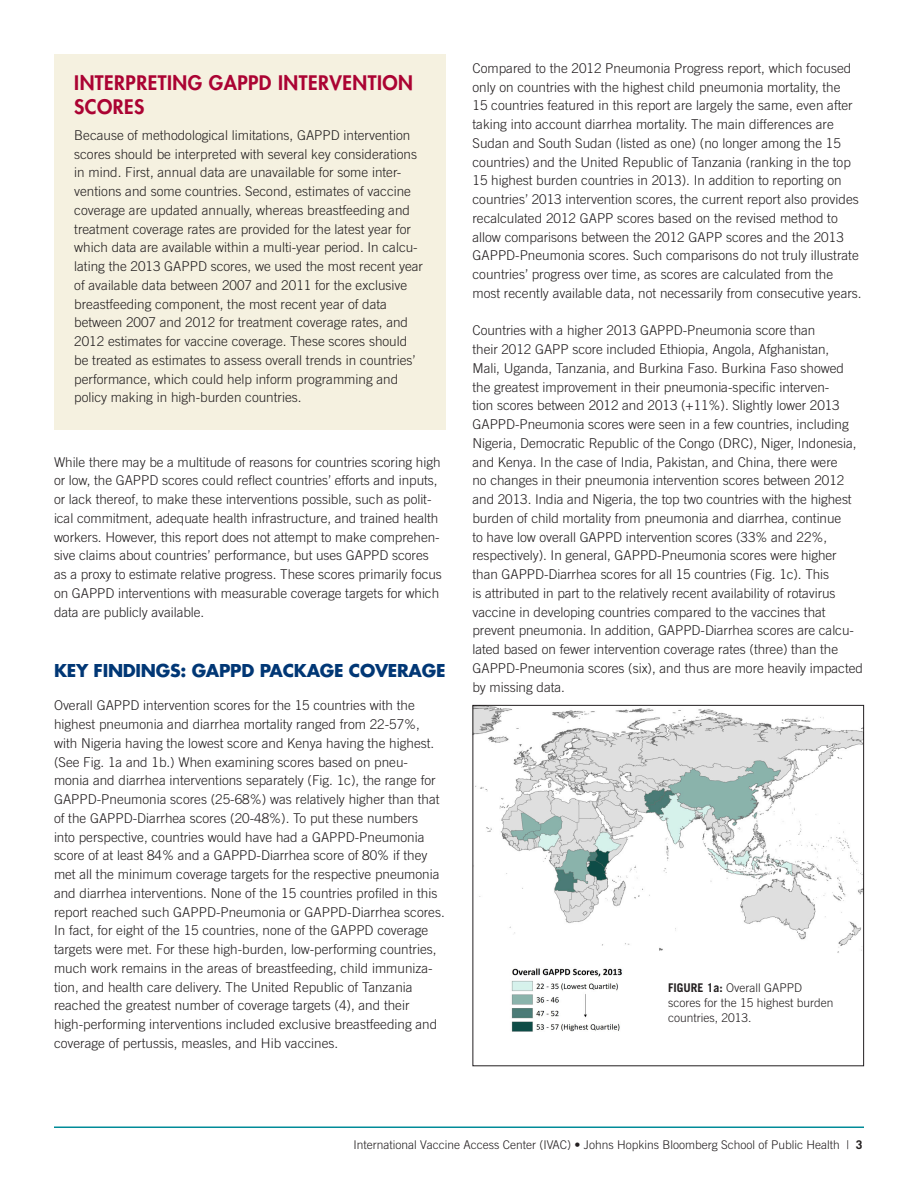
<style>
.page{position:relative;width:918px;height:1188px;background:#fff}
.page>*{position:absolute;margin:0;border:0;box-sizing:border-box;transform-origin:0 0}
.Text_Box_Head{font:800 19.5px/24px "Futura Std";letter-spacing:.025em;color:#ab0333}
.Subhead{font:700 17.25px "Futura Std";letter-spacing:-.015em;color:#013775}
.Body_copy{font:300 13.5px/18.8px "Trade Gothic LT Std";color:#231f20}
.Text_Box{font:300 13.5px/18.8px "Trade Gothic LT Std";color:#231f20}
.Body_copy-2{font:300 12px/15px "Trade Gothic LT Std";color:#231f20}
.s1{font-weight:700}
</style>
<div class="page">
<hr style="left:54px;top:1127px;width:810px;height:1px;background:#008b98">
<div style="left:54px;top:54px;width:392px;height:375px;background:#f5f1e0"></div>
<img style="left:472px;top:705px;width:392px;height:327px">
<p class="Text_Box_Head" style="left:74px;top:71px;width:340px">INTERPRETING GAPPD INTERVENTION<br>SCORES</p>
<p class="Text_Box" style="left:74px;top:125px;width:350px">Because of methodological limitations, GAPPD intervention scores should be interpreted with several key considerations in mind. First, annual data are unavailable for some inter&shy;ventions and some countries. Second, estimates of vaccine coverage are updated annually, whereas breastfeeding and treatment coverage rates are provided for the latest year for which data are available within a multi-year period. In calcu&shy;lating the 2013 GAPPD scores, we used the most recent year of available data between 2007 and 2011 for the exclusive breastfeeding component, the most recent year of data between 2007 and 2012 for treatment coverage rates, and 2012 estimates for vaccine coverage. These scores should be treated as estimates to assess overall trends in countries’ performance, which could help inform programming and policy making in high-burden countries.</p>
<p class="Body_copy" style="left:54px;top:452px;width:389px">While there may be a multitude of reasons for countries scoring high or low, the GAPPD scores could reflect countries’ efforts and inputs, or lack thereof, to make these interventions possible, such as polit&shy;ical commitment, adequate health infrastructure, and trained health workers. However, this report does not attempt to make comprehen&shy;sive claims about countries’ performance, but uses GAPPD scores as a proxy to estimate relative progress. These scores primarily focus on GAPPD interventions with measurable coverage targets for which data are publicly available.</p>
<p class="Subhead" style="left:54px;top:659px;width:393px">KEY FINDINGS: GAPPD PACKAGE COVERAGE</p>
<p class="Body_copy" style="left:54px;top:696px;width:392px">Overall GAPPD intervention scores for the 15 countries with the highest pneumonia and diarrhea mortality ranged from 22-57%, with Nigeria having the lowest score and Kenya having the highest. (See Fig. 1a and 1b.) When examining scores based on pneu&shy;monia and diarrhea interventions separately (Fig. 1c), the range for GAPPD-Pneumonia scores (25-68%) was relatively higher than that of the GAPPD-Diarrhea scores (20-48%). To put these numbers<br>into perspective, countries would have had a GAPPD-Pneumonia score of at least 84% and a GAPPD-Diarrhea score of 80% if they met all the minimum coverage targets for the respective pneumonia and diarrhea interventions. None of the 15 countries profiled in this report reached such GAPPD-Pneumonia or GAPPD-Diarrhea scores.<br>In fact, for eight of the 15 countries, none of the GAPPD coverage targets were met. For these high-burden, low-performing countries, much work remains in the areas of breastfeeding, child immuniza&shy;tion, and health care delivery. The United Republic of Tanzania reached the greatest number of coverage targets (4), and their high-performing interventions included exclusive breastfeeding and coverage of pertussis, measles, and Hib vaccines.</p>
<p class="Body_copy" style="left:472px;top:58px;width:391px">Compared to the 2012 Pneumonia Progress report, which focused only on countries with the highest child pneumonia mortality, the<br>15 countries featured in this report are largely the same, even after taking into account diarrhea mortality. The main differences are Sudan and South Sudan (listed as one) (no longer among the 15 countries) and the United Republic of Tanzania (ranking in the top 15 highest burden countries in 2013). In addition to reporting on countries’ 2013 intervention scores, the current report also provides recalculated 2012 GAPP scores based on the revised method to allow comparisons between the 2012 GAPP scores and the 2013<br>GAPPD-Pneumonia scores. Such comparisons do not truly illustrate countries’ progress over time, as scores are calculated from the most recently available data, not necessarily from consecutive years.</p>
<p class="Body_copy" style="left:472px;top:321px;width:392px">Countries with a higher 2013 GAPPD-Pneumonia score than<br>their 2012 GAPP score included Ethiopia, Angola, Afghanistan,<br>Mali, Uganda, Tanzania, and Burkina Faso. Burkina Faso showed the greatest improvement in their pneumonia-specific interven-<br>tion scores between 2012 and 2013 (+11%). Slightly lower 2013<br>GAPPD-Pneumonia scores were seen in a few countries, including Nigeria, Democratic Republic of the Congo (DRC), Niger, Indonesia, and Kenya. In the case of India, Pakistan, and China, there were<br>no changes in their pneumonia intervention scores between 2012 and 2013. India and Nigeria, the top two countries with the highest burden of child mortality from pneumonia and diarrhea, continue<br>to have low overall GAPPD intervention scores (33% and 22%, respectively). In general, GAPPD-Pneumonia scores were higher than GAPPD-Diarrhea scores for all 15 countries (Fig. 1c). This<br>is attributed in part to the relatively recent availability of rotavirus vaccine in developing countries compared to the vaccines that prevent pneumonia. In addition, GAPPD-Diarrhea scores are calcu&shy;lated based on fewer intervention coverage rates (three) than the GAPPD-Pneumonia scores (six), and thus are more heavily impacted by missing data.</p>
<p class="Body_copy-2" style="left:668px;top:980px;width:167px"><span class="s1">FIGURE 1a:</span> Overall GAPPD scores for the 15 highest burden countries, 2013.</p>
<p class="Body_copy-2" style="left:354px;top:1137px;width:510px">International Vaccine Access Center (IVAC) • Johns Hopkins Bloomberg School of Public Health | <span class="s1">3</span></p>
</div>
